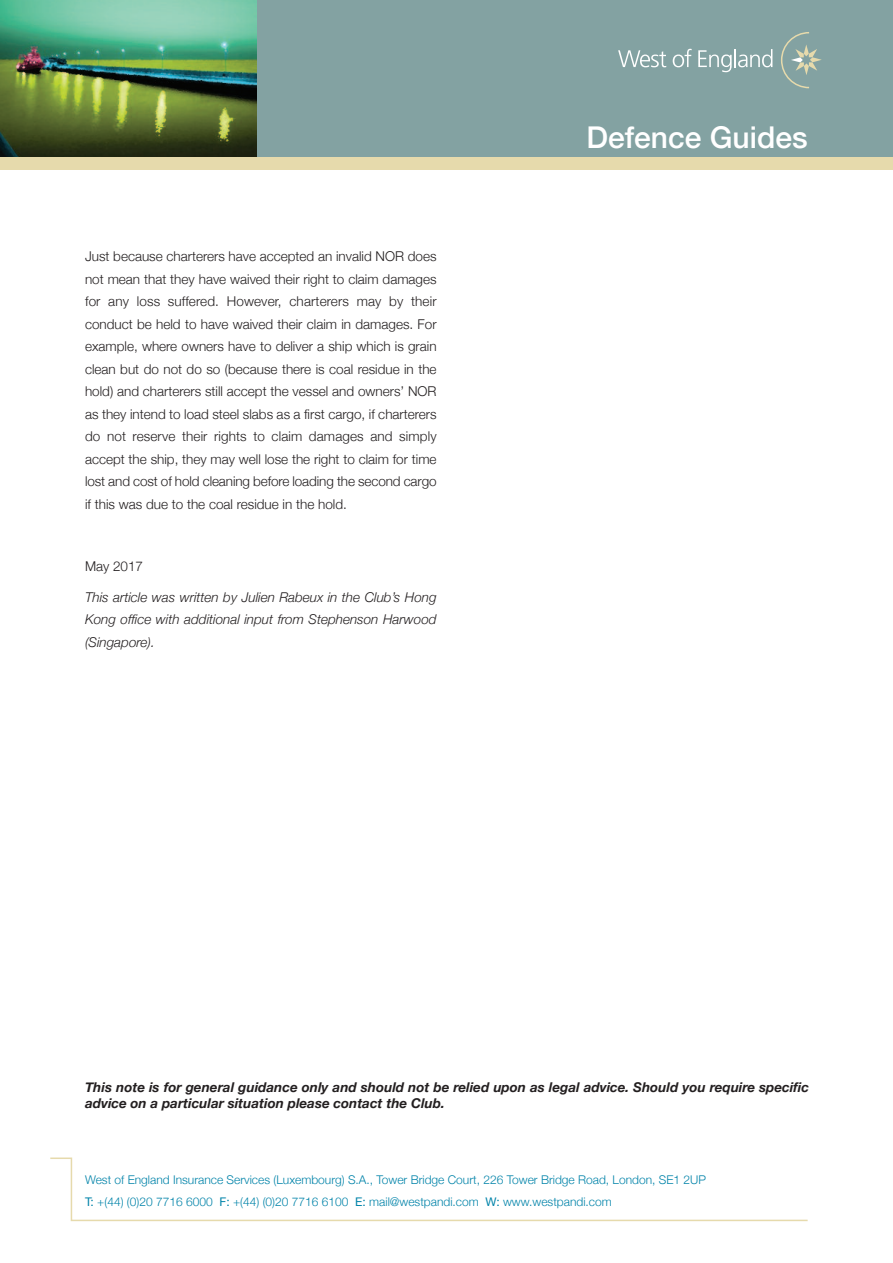
<style>
.page{position:relative;width:893px;height:1263px;background:#fff}
.page>*{position:absolute;margin:0;border:0;box-sizing:border-box;transform-origin:0 0}
.t1{font:500 30px "Helvetica Neue";color:#fff}
.t2{font:300 13.5px/22.5px "Helvetica Neue";color:#231f20;text-align:justify}
.t3{font:italic 700 13.5px/16.5px "Helvetica Neue";color:#231f20}
.t4{font:italic 300 13.5px/22.5px "Helvetica Neue";color:#231f20;text-align:justify}
.t5{font:300 12px/21.3px "Helvetica Neue";color:#0083a9}
.s1{font-weight:400}
</style>
<div class="page">
<div style="left:0;top:0;width:893px;height:164px;background:#83a2a2"></div>
<img style="left:0;top:0;width:256px;height:157px">
<div style="left:0;top:157px;width:893px;height:13px;background:#e6daac"></div>
<svg style="left:781px;top:32px;width:41px;height:56px"></svg>
<svg style="left:618px;top:50px;width:48px;height:17px"></svg>
<svg style="left:673px;top:49px;width:19px;height:18px"></svg>
<svg style="left:698px;top:49px;width:74px;height:23px"></svg>
<svg style="left:50px;top:1157px;width:758px;height:65px"></svg>
<p class="t2" style="left:85px;top:245px;width:353px">Just because charterers have accepted an invalid NOR does not mean that they have waived their right to claim damages for any loss suffered. However, charterers may by their conduct be held to have waived their claim in damages. For example, where owners have to deliver a ship which is grain clean but do not do so (because there is coal residue in the hold) and charterers still accept the vessel and owners’ NOR as they intend to load steel slabs as a first cargo, if charterers do not reserve their rights to claim damages and simply accept the ship, they may well lose the right to claim for time lost and cost of hold cleaning before loading the second cargo if this was due to the coal residue in the hold.</p>
<p class="t2" style="left:85px;top:554px;width:60px">May 2017</p>
<p class="t4" style="left:85px;top:585px;width:353px">This article was written by Julien Rabeux in the Club’s Hong Kong office with additional input from Stephenson Harwood (Singapore).</p>
<h1 class="t1" style="left:586px;top:119px;width:223px">Defence Guides</h1>
<p class="t3" style="left:85px;top:1078px;width:725px">This note is for general guidance only and should not be relied upon as legal advice. Should you require specific advice on a particular situation please contact the Club.</p>
<p class="t5" style="left:85px;top:1169px;width:622px">West of England Insurance Services (Luxembourg) S.A., Tower Bridge Court, 226 Tower Bridge Road, London, SE1 2UP<br><span class="s1">T:</span> +(44) (0)20 7716 6000 <span class="s1">F:</span> +(44) (0)20 7716 6100 <span class="s1">E:</span> mail@westpandi.com <span class="s1">W:</span> www.westpandi.com</p>
</div>
